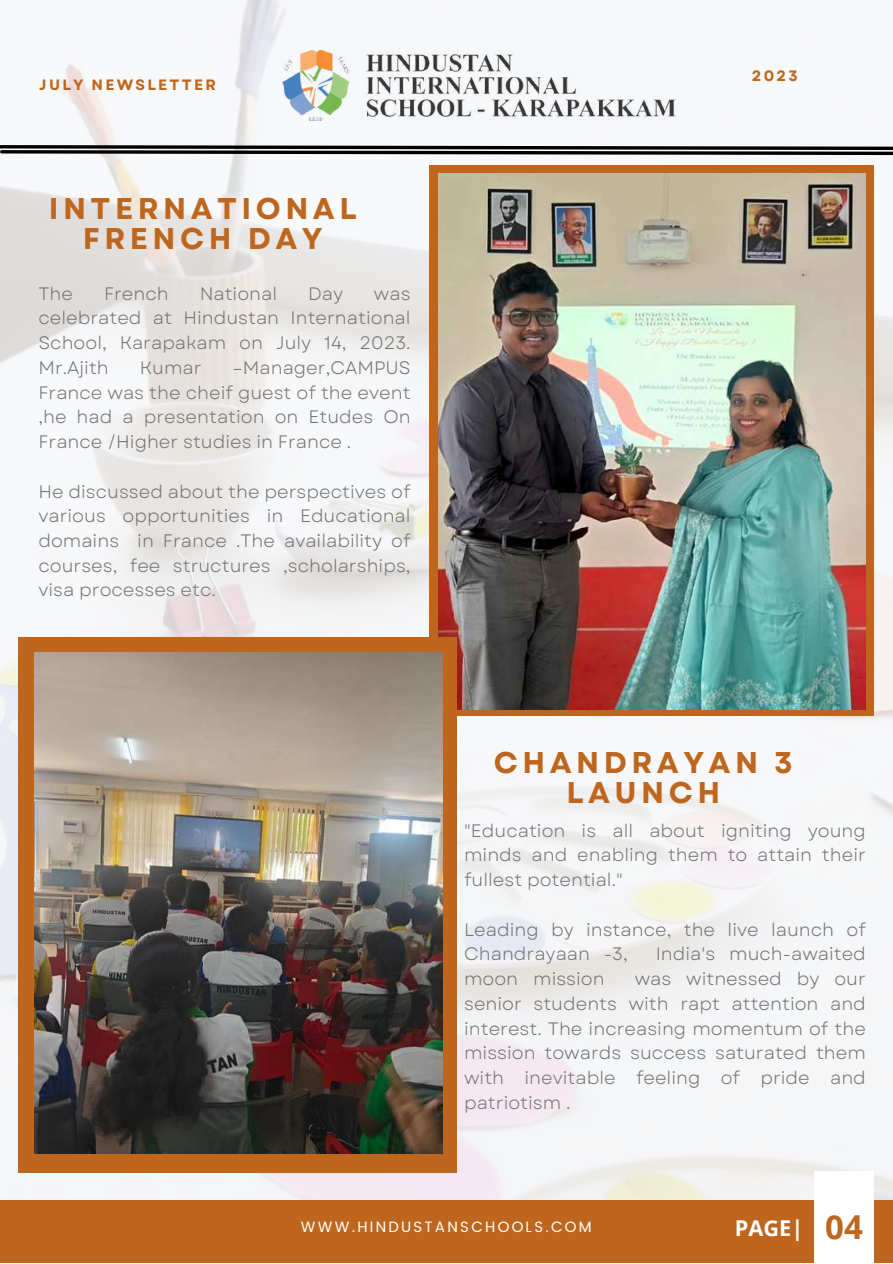
<style>
.page{position:relative;width:893px;height:1264px;background:#fff}
.page>*{position:absolute;margin:0;border:0;box-sizing:border-box;transform-origin:0 0}
.t1{font:700 30px/30.3px "Garet";letter-spacing:.15em;color:#be661d;text-align:center}
.t2{font:700 21.75px "Open Sans";color:#fff}
.t3{font:18px/24.8px "Garet";color:#737373;text-align:justify}
.t4{font:15px "Poppins";letter-spacing:.15em;color:#fff}
.t5{font:700 15px "Garet";letter-spacing:.15em;color:#be661d}
.s1{font-size:33px;color:#be661d}
</style>
<div class="page">
<img style="left:0;top:0;width:892px;height:1200px">
<div style="left:0;top:1200px;width:892px;height:62px;background:#be661d"></div>
<div style="left:814px;top:1171px;width:59px;height:91px;background:#fff"></div>
<img style="left:282px;top:51px;width:393px;height:70px">
<svg style="left:0;top:143px;width:892px;height:14px"></svg>
<div style="left:429px;top:165px;width:444px;height:551px;background:#be661d"></div>
<img style="left:438px;top:174px;width:427px;height:535px">
<div style="left:18px;top:637px;width:439px;height:536px;background:#be661d"></div>
<img style="left:34px;top:652px;width:409px;height:501px">
<p class="t5" style="left:39px;top:74px;width:178px">JULY NEWSLETTER</p>
<h1 class="t1" style="left:49px;top:193px;width:309px">INTERNATIONAL<br>FRENCH DAY</h1>
<p class="t3" style="left:38px;top:281px;width:36px">The</p>
<p class="t3" style="left:104px;top:281px;width:66px">French</p>
<p class="t3" style="left:200px;top:281px;width:79px">National</p>
<p class="t3" style="left:308px;top:281px;width:36px">Day</p>
<p class="t3" style="left:38px;top:281px;width:373px;text-indent:335px">was celebrated at Hindustan International School, Karapakam on July 14, 2023.<br>Mr.Ajith</p>
<p class="t3" style="left:38px;top:355px;width:373px;text-indent:194px">–Manager,CAMPUS France was the cheif guest of the event ,he had a presentation on Etudes On France /Higher studies in France .</p>
<p class="t3" style="left:38px;top:479px;width:373px">He discussed about the perspectives of various opportunities in Educational domains in France .The availability of courses, fee structures ,scholarships, visa processes etc.</p>
<p class="t3" style="left:140px;top:355px;width:63px">Kumar</p>
<p class="t5" style="left:751px;top:65px;width:47px">2023</p>
<h1 class="t1" style="left:493px;top:747px;width:300px">CHANDRAYAN 3<br>LAUNCH</h1>
<p class="t3" style="left:464px;top:818px;width:403px">"Education is all about igniting young minds and enabling them to attain their fullest potential."</p>
<p class="t3" style="left:464px;top:917px;width:403px">Leading by instance, the live launch of<br>Chandrayaan -3,</p>
<p class="t3" style="left:655px;top:941px;width:212px">India's much-awaited</p>
<p class="t3" style="left:464px;top:966px;width:403px;text-indent:170px">was witnessed by our senior students with rapt attention and interest. The increasing momentum of the mission towards success saturated them with inevitable feeling of pride and patriotism .</p>
<p class="t3" style="left:464px;top:966px;width:142px">moon mission</p>
<p class="t4" style="left:301px;top:1217px;width:292px">WWW.HINDUSTANSCHOOLS.COM</p>
<p class="t2" style="left:734px;top:1212px;width:129px">PAGE| <span class="s1">04</span></p>
</div>
